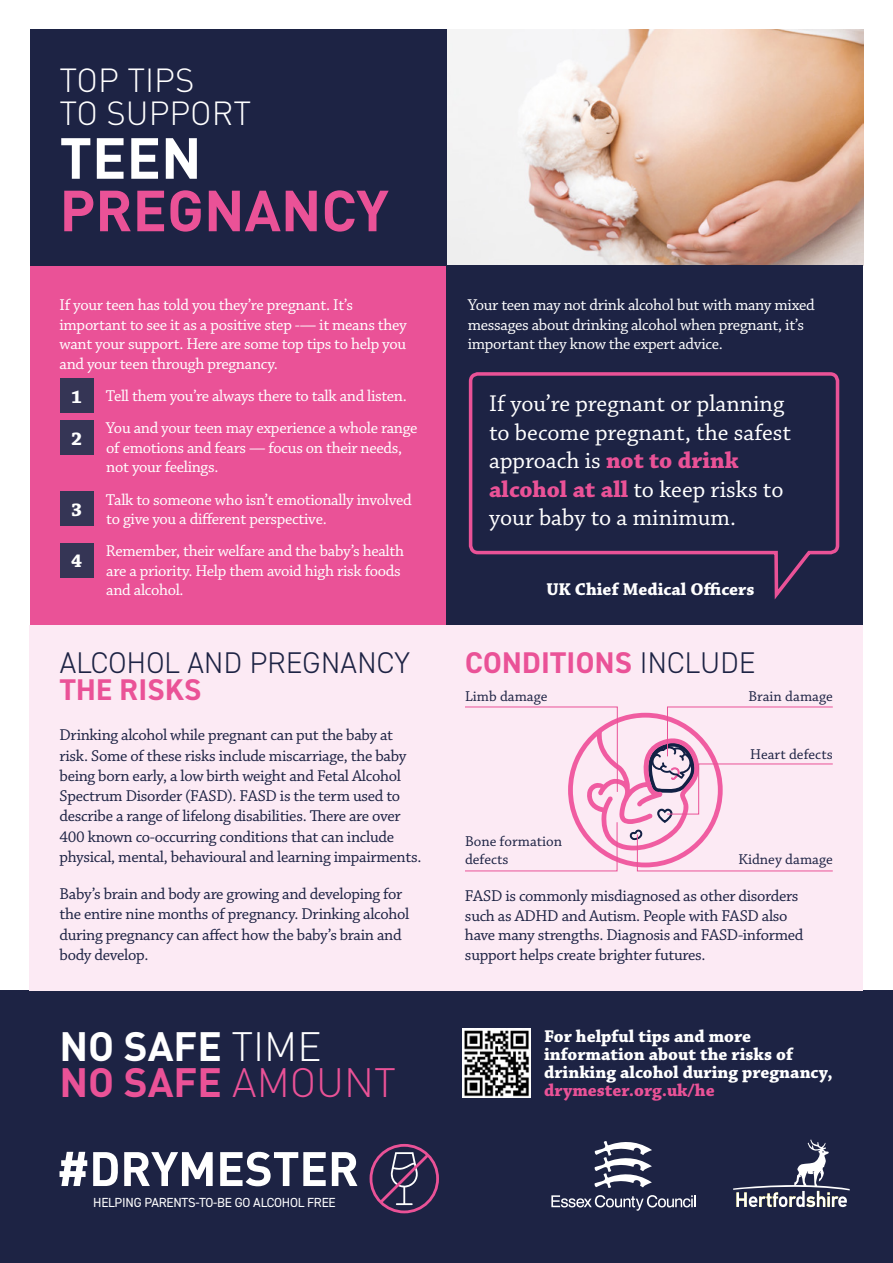
<style>
.page{position:relative;width:893px;height:1263px;background:#fff}
.page>*{position:absolute;margin:0;border:0;box-sizing:border-box;transform-origin:0 0}
.t1{font:700 57px "DIN";color:#ea5297}
.t2{font:700 57px "DIN";color:#fff}
.t3{font:700 40.5px/36px "DIN";color:#fff}
.t4{font:300 33px/33px "DIN";color:#fff}
.t5{font:700 30px "DIN2014";letter-spacing:.01em;color:#ea5297}
.t6{font:300 30px "DIN2014";letter-spacing:.01em;color:#1d2344}
.t7{font:24px/28.5px "Chaparral Pro";color:#fff}
.t8{font:700 19.5px "Chaparral Pro";color:#fff}
.t9{font:700 18px/18px "Chaparral Pro";color:#fff}
.t10{font:700 18px "Chaparral Pro";color:#ea5297}
.t11{font:16.5px/20.2px "Chaparral Pro";letter-spacing:-.02em;color:#1d2344}
.t12{font:16.5px/19.5px "Chaparral Pro";letter-spacing:-.02em;color:#fff}
.t13{font:15px/18px "Chaparral Pro";color:#1d2344}
.t14{font:13.2px "DIN2014";letter-spacing:-.02em;color:#fff}
.s1{font-weight:700;font-size:19.5px}
.s2{font-weight:700;color:#ea5297}
.s3{font-weight:300;color:#1d2344}
.s4{font-weight:300}
.s5{color:#ea5297}
.s6{font-weight:300;color:#ea5297}
</style>
<div class="page">
<div style="left:30px;top:236px;width:416px;height:389px;background:#ea5297"></div>
<div style="left:0;top:991px;width:893px;height:272px;background:#1d2344"></div>
<svg style="left:551px;top:1195px;width:145px;height:16px"></svg>
<svg style="left:594px;top:1141px;width:58px;height:47px"></svg>
<svg style="left:733px;top:1139px;width:117px;height:68px"></svg>
<div style="left:30px;top:625px;width:833px;height:366px;background:#fceaf4"></div>
<div style="left:60px;top:378px;width:34px;height:35px;background:#353555"></div>
<div style="left:60px;top:421px;width:34px;height:34px;background:#353555"></div>
<div style="left:60px;top:491px;width:34px;height:35px;background:#353555"></div>
<div style="left:60px;top:543px;width:34px;height:34px;background:#353555"></div>
<img style="left:446px;top:30px;width:417px;height:236px">
<div style="left:446px;top:266px;width:417px;height:359px;background:#1d2344"></div>
<div style="left:30px;top:30px;width:416px;height:236px;background:#1d2344"></div>
<svg style="left:468px;top:372px;width:372px;height:228px"></svg>
<svg style="left:60px;top:1152px;width:27px;height:34px"></svg>
<svg style="left:93px;top:1152px;width:25px;height:34px"></svg>
<svg style="left:124px;top:1152px;width:89px;height:34px"></svg>
<svg style="left:220px;top:1152px;width:106px;height:34px"></svg>
<svg style="left:332px;top:1152px;width:25px;height:34px"></svg>
<div style="left:370px;top:1144px;width:69px;height:69px;border:3px solid #ea5297;border-radius:50%"></div>
<svg style="left:377px;top:1151px;width:55px;height:55px"></svg>
<svg style="left:465px;top:706px;width:368px;height:165px"></svg>
<img style="left:463px;top:1029px;width:68px;height:68px">
<h3 class="t4" style="left:60px;top:64px;width:193px">TOP TIPS<br>TO SUPPORT</h3>
<h1 class="t2" style="left:60px;top:121px;width:144px">TEEN</h1>
<h1 class="t1" style="left:60px;top:173px;width:331px">PREGNANCY</h1>
<p class="t12" style="left:60px;top:296px;width:349px">If your teen has told you they’re pregnant. It’s important to see it as a positive step -— it means they want your support. Here are some top tips to help you and your teen through pregnancy.</p>
<p class="t12" style="left:71px;top:387px;width:337px"><span class="s1">1</span> Tell them you’re always there to talk and listen.</p>
<p class="t8" style="left:71px;top:427px;width:12px">2</p>
<p class="t12" style="left:106px;top:419px;width:313px">You and your teen may experience a whole range of emotions and fears — focus on their needs, not your feelings.</p>
<p class="t8" style="left:71px;top:498px;width:12px">3</p>
<p class="t12" style="left:106px;top:490px;width:307px">Talk to someone who isn’t emotionally involved to give you a different perspective.</p>
<p class="t8" style="left:71px;top:550px;width:12px">4</p>
<p class="t12" style="left:106px;top:542px;width:300px">Remember, their welfare and the baby’s health are a priority. Help them avoid high risk foods and alcohol.</p>
<h3 class="t6" style="left:60px;top:644px;width:352px">ALCOHOL AND PREGNANCY</h3>
<h3 class="t5" style="left:60px;top:669px;width:143px">THE RISKS</h3>
<p class="t11" style="left:60px;top:726px;width:363px">Drinking alcohol while pregnant can put the baby at risk. Some of these risks include miscarriage, the baby being born early, a low birth weight and Fetal Alcohol Spectrum Disorder (FASD). FASD is the term used to describe a range of lifelong disabilities. There are over 400 known co-occurring conditions that can include physical, mental, behavioural and learning impairments.</p>
<p class="t11" style="left:60px;top:884px;width:351px">Baby’s brain and body are growing and developing for the entire nine months of pregnancy. Drinking alcohol during pregnancy can affect how the baby’s brain and body develop.</p>
<p class="t12" style="left:468px;top:296px;width:348px">Your teen may not drink alcohol but with many mixed messages about drinking alcohol when pregnant, it’s important they know the expert advice.</p>
<h3 class="t7" style="left:489px;top:390px;width:303px">If you’re pregnant or planning to become pregnant, the safest approach is <span class="s2">not to drink alcohol at all</span> to keep risks to your baby to a minimum.</h3>
<p class="t9" style="left:546px;top:581px;width:209px">UK Chief Medical Officers</p>
<h3 class="t5" style="left:465px;top:642px;width:292px">CONDITIONS <span class="s3">INCLUDE</span></h3>
<p class="t13" style="left:465px;top:688px;width:84px">Limb damage</p>
<p class="t13" style="left:465px;top:833px;width:99px">Bone formation defects</p>
<p class="t13" style="left:749px;top:688px;width:86px">Brain damage</p>
<p class="t13" style="left:750px;top:746px;width:84px">Heart defects</p>
<p class="t13" style="left:738px;top:851px;width:96px">Kidney damage</p>
<p class="t11" style="left:465px;top:887px;width:340px;line-height:19.5px">FASD is commonly misdiagnosed as other disorders such as ADHD and Autism. People with FASD also have many strengths. Diagnosis and FASD-informed support helps create brighter futures.</p>
<h2 class="t3" style="left:60px;top:1027px;width:338px">NO SAFE <span class="s4">TIME<br></span><span class="s5">NO SAFE</span> <span class="s6">AMOUNT</span></h2>
<p class="t9" style="left:544px;top:1028px;width:290px">For helpful tips and more information about the risks of drinking alcohol during pregnancy,</p>
<p class="t10" style="left:544px;top:1080px;width:172px">drymester.org.uk/he</p>
<p class="t14" style="left:93px;top:1194px;width:244px">HELPING PARENTS-TO-BE GO ALCOHOL FREE</p>
</div>
